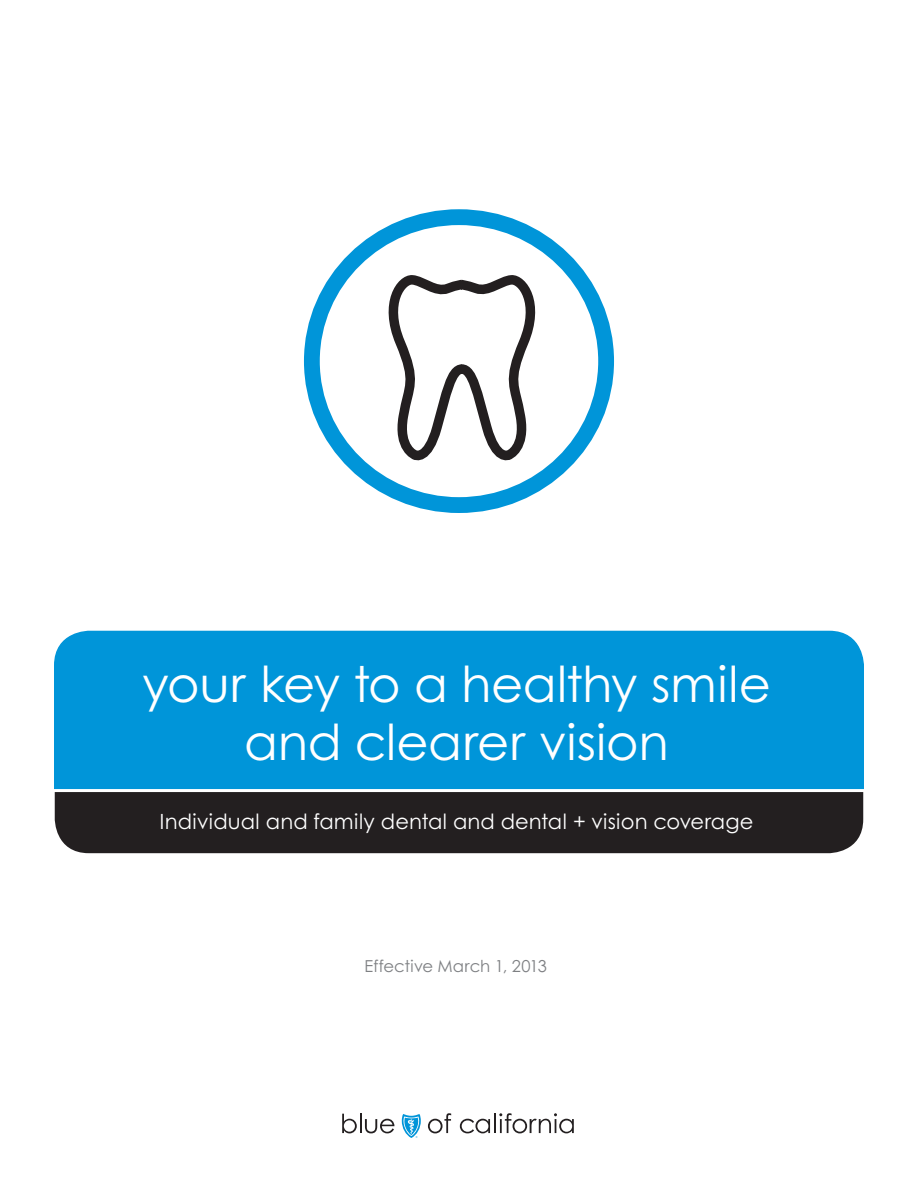
<style>
.page{position:relative;width:918px;height:1188px;background:#fff}
.page>*{position:absolute;margin:0;border:0;box-sizing:border-box;transform-origin:0 0}
.t1{font:49.5px/57.8px "Century Gothic B";letter-spacing:-.01em;color:#fff;text-align:center}
.t2{font:21px "Century Gothic B";letter-spacing:.005em;color:#fff}
.t3{font:16.5px "Century Gothic B";letter-spacing:.005em;color:#7e8083}
</style>
<div class="page">
<div style="left:55px;top:792px;width:808px;height:61px;background:#231f20"></div>
<div style="left:54px;top:630px;width:810px;height:159px;background:#0095d9"></div>
<svg style="left:401px;top:1114px;width:20px;height:24px"></svg>
<svg style="left:342px;top:1114px;width:52px;height:19px"></svg>
<svg style="left:428px;top:1113px;width:23px;height:20px"></svg>
<svg style="left:460px;top:1113px;width:114px;height:20px"></svg>
<hr style="left:263px;top:1162px;width:41px;height:1px;background:#000">
<hr style="left:263px;top:1106px;width:41px;height:1px;background:#000">
<hr style="left:612px;top:1106px;width:41px;height:1px;background:#000">
<hr style="left:612px;top:1162px;width:41px;height:1px;background:#000">
<svg style="left:388px;top:275px;width:165px;height:198px"></svg>
<div style="left:304px;top:209px;width:310px;height:304px;border:16px solid #0095d9;border-radius:50%"></div>
<h1 class="t1" style="left:142px;top:655px;width:630px">your key to a healthy smile and clearer vision</h1>
<p class="t2" style="left:160px;top:809px;width:595px">Individual and family dental and dental + vision coverage</p>
<p class="t3" style="left:364px;top:956px;width:184px">Effective March 1, 2013</p>
</div>
